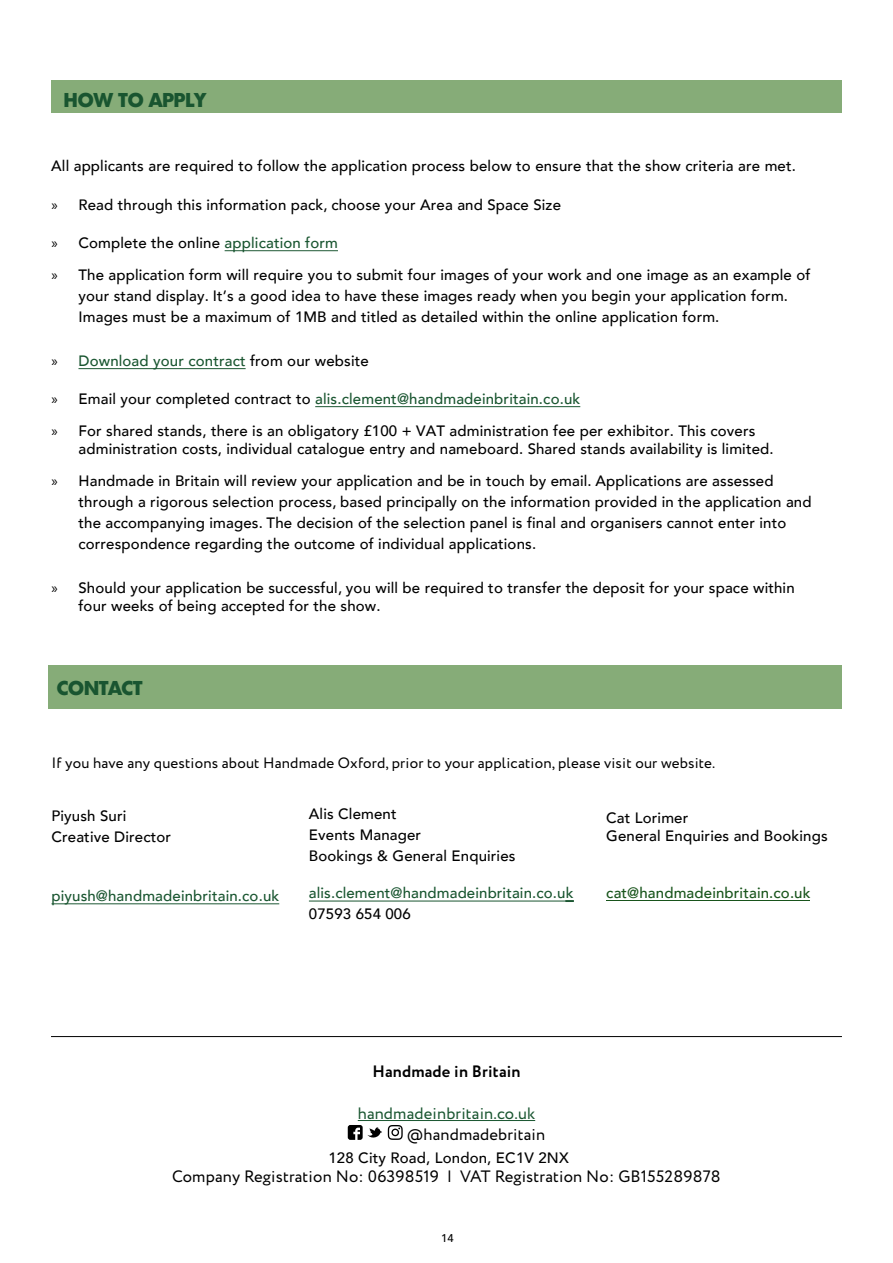
<style>
.page{position:relative;width:893px;height:1263px;background:#fff}
.page>*{position:absolute;margin:0;border:0;box-sizing:border-box;transform-origin:0 0}
.t1{font:800 19.5px "Limerick";color:#195530}
.t2{font:16.5px "Circe";letter-spacing:.01em;color:#000}
.t3{font:16.5px "Circe";letter-spacing:.01em;color:#195530}
.t4{font:700 16.5px "Circe";letter-spacing:.01em;color:#000}
.t5{font:500 15px/21px "Avenir";letter-spacing:.01em;color:#000}
.t6{font:500 15px "Avenir";letter-spacing:.01em;color:#195530}
.t7{font:15px "Circe";letter-spacing:.01em;color:#000}
.t8{font:500 15px "Avenir";letter-spacing:.01em;color:#18541b}
.t9{font:500 11.25px "Avenir";color:#000}
.s1{font-family:"Myriad Pro";font-weight:400}
.s2{color:#195530}
.s3{font-family:"Myriad Pro";font-weight:400;color:#000}
.s4{color:#000}
</style>
<div class="page">
<hr style="left:315px;top:406px;width:265px;height:1px;background:#195530">
<hr style="left:78px;top:368px;width:168px;height:1px;background:#195530">
<hr style="left:225px;top:250px;width:113px;height:1px;background:#195530">
<div style="left:51px;top:80px;width:791px;height:33px;background:#86ac78"></div>
<div style="left:48px;top:665px;width:794px;height:44px;background:#86ac78"></div>
<hr style="left:51px;top:1036px;width:791px;height:1px;background:#000">
<hr style="left:358px;top:1120px;width:177px;height:1px;background:#195530">
<svg style="left:348px;top:1125px;width:34px;height:15px"></svg>
<svg style="left:388px;top:1125px;width:15px;height:15px"></svg>
<hr style="left:51px;top:903px;width:228px;height:1px;background:#195530">
<hr style="left:309px;top:901px;width:257px;height:1px;background:#195530">
<hr style="left:607px;top:900px;width:203px;height:1px;background:#18541b">
<h1 class="t1" style="left:64px;top:87px;width:144px">HOW TO APPLY</h1>
<p class="t5" style="left:51px;top:155px;width:746px">All applicants are required to follow the application process below to ensure that the show criteria are met.</p>
<p class="t5" style="left:51px;top:194px;width:511px"><span class="s1">»</span> Read through this information pack, choose your Area and Space Size</p>
<p class="t5" style="left:51px;top:226px;width:760px;line-height:32px"><span class="s1">»</span> Complete the online <span class="s2">application form<br></span><span class="s1">»</span> The application form will require you to submit four images of your work and one image as an example of</p>
<p class="t5" style="left:78px;top:284px;width:711px">your stand display. It’s a good idea to have these images ready when you begin your application form.<br>Images must be a maximum of 1MB and titled as detailed within the online application form.</p>
<p class="t6" style="left:51px;top:348px;width:319px"><span class="s3">»</span> Download your contract <span class="s4">from our website</span></p>
<p class="t5" style="left:51px;top:382px;width:705px;line-height:32px"><span class="s1">»</span> Email your completed contract to <span class="s2">alis.clement@handmadeinbritain.co.uk<br></span><span class="s1">»</span> For shared stands, there is an obligatory £100 + VAT administration fee per exhibitor. This covers</p>
<p class="t5" style="left:51px;top:432px;width:724px;line-height:32px;text-align:right">administration costs, individual catalogue entry and nameboard. Shared stands availability is limited.<br><span class="s1">»</span> Handmade in Britain will review your application and be in touch by email. Applications are assessed</p>
<p class="t5" style="left:78px;top:490px;width:735px">through a rigorous selection process, based principally on the information provided in the application and the accompanying images. The decision of the selection panel is final and organisers cannot enter into correspondence regarding the outcome of individual applications.</p>
<p class="t5" style="left:78px;top:578px;width:718px;line-height:18px;text-indent:-27px"><span class="s1">»</span> Should your application be successful, you will be required to transfer the deposit for your space within four weeks of being accepted for the show.</p>
<h1 class="t1" style="left:57px;top:675px;width:87px">CONTACT</h1>
<p class="t7" style="left:51px;top:753px;width:665px">If you have any questions about Handmade Oxford, prior to your application, please visit our website.</p>
<p class="t5" style="left:51px;top:805px;width:121px">Piyush Suri<br>Creative Director</p>
<p class="t6" style="left:51px;top:883px;width:229px">piyush@handmadeinbritain.co.uk</p>
<p class="t5" style="left:309px;top:802px;width:208px">Alis Clement<br>Events Manager<br>Bookings &amp; General Enquiries</p>
<p class="t6" style="left:309px;top:880px;width:266px">alis.clement@handmadeinbritain.co.uk</p>
<p class="t5" style="left:309px;top:903px;width:103px">07593 654 006</p>
<p class="t5" style="left:606px;top:808px;width:223px;line-height:18px">Cat Lorimer<br>General Enquiries and Bookings</p>
<p class="t8" style="left:606px;top:880px;width:206px">cat@handmadeinbritain.co.uk</p>
<p class="t4" style="left:372px;top:1060px;width:150px">Handmade in Britain</p>
<p class="t3" style="left:358px;top:1102px;width:179px">handmadeinbritain.co.uk</p>
<p class="t2" style="left:407px;top:1123px;width:140px">@handmadebritain</p>
<p class="t2" style="left:172px;top:1165px;width:550px">Company Registration No: 06398519 | VAT Registration No: GB155289878</p>
<p class="t5" style="left:328px;top:1146px;width:242px">128 City Road, London, EC1V 2NX</p>
<p class="t9" style="left:441px;top:1228px;width:14px">14</p>
</div>
